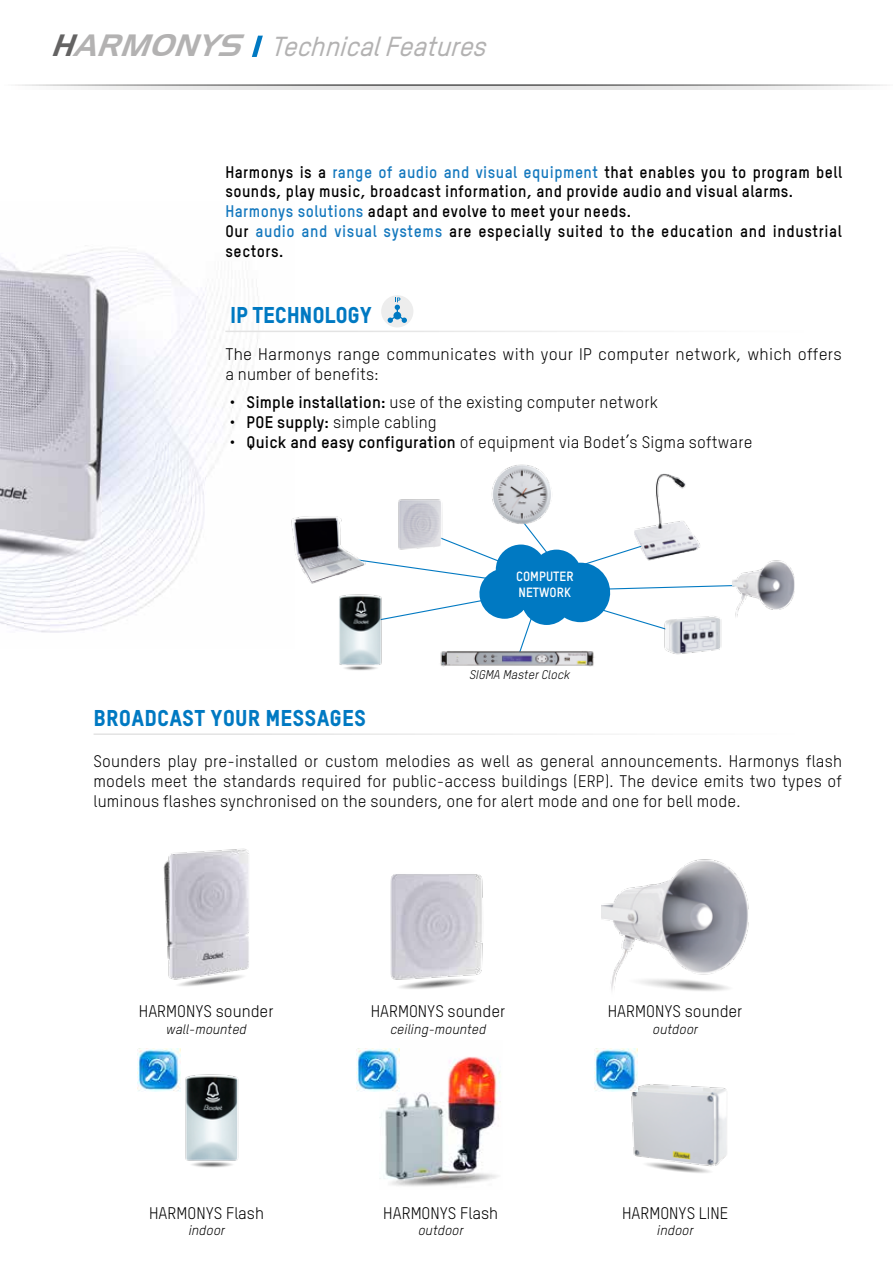
<style>
.page{position:relative;width:893px;height:1263px;background:#fff}
.page>*{position:absolute;margin:0;border:0;box-sizing:border-box;transform-origin:0 0}
.t1{font:italic 500 27px "TSTARPRO";letter-spacing:-.01em;color:#b3b2b2}
.t2{font:22.5px "TSTARPRO Headline";letter-spacing:.005em;color:#0079c2}
.t3{font:16.5px/19.8px "TSTARPRO";letter-spacing:.01em;color:#000;text-align:justify}
.t4{font:700 16.5px/19.8px "TSTARPRO";letter-spacing:.03em;color:#000;scale:.94 1}
.t5{font:italic 13.5px "TSTARPRO";color:#000}
.t6{font:700 13.2px/15.9px "TSTARPRO";color:#fff}
.t7{font:italic 12.45px "TSTARPRO";color:#000}
.s1{font-family:"Handel Gothic BT";font-weight:400;font-size:30px;color:#646363}
.s2{font-family:"Handel Gothic BT";font-weight:400;font-size:30px}
.s3{color:#1478be}
.s4{font-weight:700}
</style>
<div class="page">
<img style="left:0;top:248px;width:295px;height:385px">
<svg style="left:252px;top:36px;width:11px;height:21px"></svg>
<svg style="left:74px;top:86px;width:757px;height:3px;background:#e7e7e7"></svg>
<hr style="left:225px;top:331px;width:625px;height:1px;background:#fff">
<div style="left:381px;top:295px;width:32px;height:32px;background:#ededed;border-radius:50%"></div>
<svg style="left:388px;top:297px;width:19px;height:26px"></svg>
<img style="left:390px;top:874px;width:93px;height:115px">
<img style="left:601px;top:859px;width:148px;height:132px">
<img style="left:163px;top:848px;width:86px;height:138px">
<img style="left:440px;top:659px;width:154px;height:8px">
<img style="left:398px;top:499px;width:45px;height:18px">
<img style="left:765px;top:560px;width:29px;height:50px">
<img style="left:339px;top:659px;width:43px;height:12px">
<img style="left:655px;top:473px;width:31px;height:44px">
<img style="left:273px;top:512px;width:65px;height:76px">
<img style="left:137px;top:1069px;width:102px;height:99px">
<img style="left:138px;top:1048px;width:43px;height:43px">
<img style="left:379px;top:1057px;width:122px;height:129px">
<img style="left:356px;top:1048px;width:44px;height:43px">
<img style="left:610px;top:1071px;width:117px;height:102px">
<img style="left:594px;top:1048px;width:43px;height:43px">
<svg style="left:325px;top:517px;width:440px;height:142px"></svg>
<img style="left:472px;top:464px;width:90px;height:74px">
<h1 class="t1" style="left:51px;top:30px;width:440px"><span class="s1">H</span><span class="s2">ARMONYS</span> Technical Features</h1>
<p class="t4" style="left:225px;top:161px;width:657px">Harmonys is a <span class="s3">range of audio and visual equipment</span> that enables you to program bell sounds, play music, broadcast information, and provide audio and visual alarms.<br><span class="s3">Harmonys solutions</span> adapt and evolve to meet your needs.<br>Our <span class="s3">audio and visual systems</span> are especially suited to the education and industrial sectors.</p>
<h2 class="t2" style="left:230px;top:301px;width:118px">IP TECHNOLOGY</h2>
<p class="t3" style="left:225px;top:344px;width:618px">The Harmonys range communicates with your IP computer network, which offers a number of benefits:</p>
<p class="t3" style="left:230px;top:392px;width:430px">• <span class="s4">Simple installation:</span> use of the existing computer network</p>
<p class="t3" style="left:230px;top:412px;width:209px">• <span class="s4">POE supply:</span> simple cabling</p>
<p class="t3" style="left:230px;top:432px;width:524px">• <span class="s4">Quick and easy configuration</span> of equipment via Bodet’s Sigma software</p>
<p class="t6" style="left:516px;top:568px;width:59px">computer network</p>
<p class="t7" style="left:469px;top:667px;width:102px">SIGMA Master Clock</p>
<h2 class="t2" style="left:94px;top:704px;width:274px">BROADCAST YOUR MESSAGES</h2>
<p class="t3" style="left:94px;top:751px;width:750px">Sounders play pre-installed or custom melodies as well as general announcements. Harmonys flash models meet the standards required for public-access buildings (ERP). The device emits two types of luminous flashes synchronised on the sounders, one for alert mode and one for bell mode.</p>
<p class="t3" style="left:139px;top:1001px;width:136px">Harmonys sounder</p>
<p class="t5" style="left:166px;top:1021px;width:82px">wall-mounted</p>
<p class="t3" style="left:149px;top:1202px;width:116px">Harmonys Flash</p>
<p class="t5" style="left:188px;top:1222px;width:38px">indoor</p>
<p class="t3" style="left:371px;top:1001px;width:136px">Harmonys sounder</p>
<p class="t5" style="left:390px;top:1021px;width:97px">ceiling-mounted</p>
<p class="t3" style="left:383px;top:1202px;width:116px">Harmonys Flash</p>
<p class="t5" style="left:418px;top:1222px;width:47px">outdoor</p>
<p class="t3" style="left:608px;top:1001px;width:136px">Harmonys sounder</p>
<p class="t5" style="left:652px;top:1021px;width:47px">outdoor</p>
<p class="t3" style="left:622px;top:1202px;width:108px">Harmonys LINE</p>
<p class="t5" style="left:657px;top:1222px;width:38px">indoor</p>
</div>
